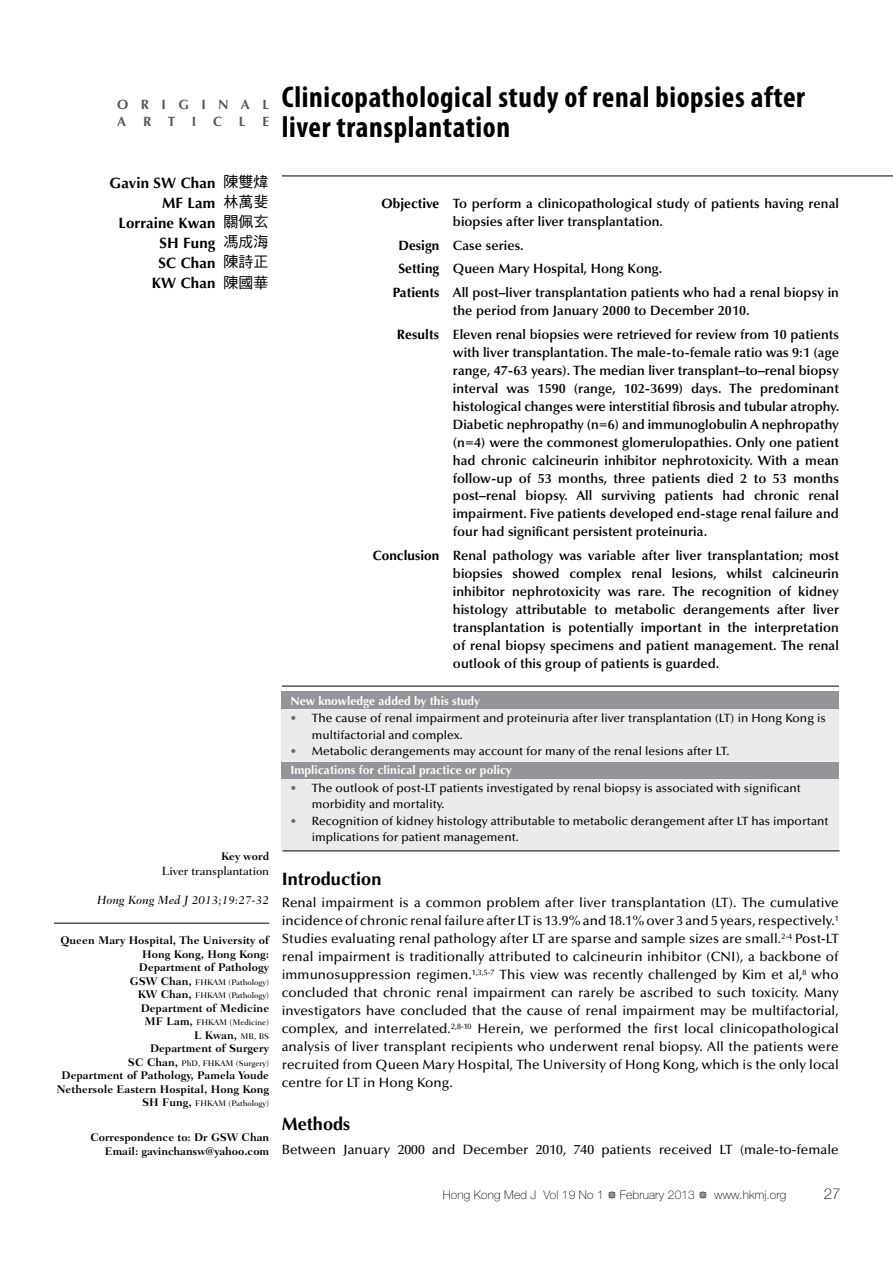
<style>
.page{position:relative;width:893px;height:1263px;background:#fff}
.page>*{position:absolute;margin:0;border:0;box-sizing:border-box;transform-origin:0 0}
.t1{font:700 condensed 30px/30px "Myriad Pro";letter-spacing:.02em;color:#000}
.t2{font:700 18px "Optima";letter-spacing:.005em;color:#000}
.t3{font:700 15px/20.1px "Optima";letter-spacing:.01em;color:#000;text-align:right}
.t4{font:15px/20.1px "DF Hei HK W5";color:#000;text-align:justify}
.t5{font:100 15px "Helvetica Neue";color:#000}
.t6{font:600 13.5px/18px "Optima";letter-spacing:.005em;color:#000}
.t7{font:500 13.5px/18px "Optima";letter-spacing:.005em;color:#000;text-align:justify}
.t8{font:700 13.5px/16.2px "Optima";letter-spacing:.92em;color:#58595b}
.t9{font:500 12px/16.5px "Optima";letter-spacing:.005em;color:#000}
.t10{font:100 12px "Helvetica Neue";letter-spacing:.01em;color:#000}
.t11{font:700 12px "Optima";letter-spacing:.005em;color:#fff}
.t12{font:italic 500 12px "Fairfield LH";color:#000}
.t13{font:500 12px "Fairfield LH";letter-spacing:-.005em;color:#000}
.t14{font:700 11.25px/13.5px "Fairfield LH";letter-spacing:.005em;color:#000;text-align:right}
.t15{font:500 8.25px/13.5px "Fairfield LH";letter-spacing:.005em;color:#000;text-align:right}
.s1{font-weight:700;font-size:11.25px}
.s2{font-weight:500;font-size:8.25px}
.s3{font-weight:700}
.s4{color:#6d6e71}
.s5{font-weight:700;color:#fff}
.s6{font-family:"Type Embellishments One Let Plain";font-weight:400}
</style>
<div class="page">
<hr style="left:282px;top:176px;width:611px;height:1px;background:#000">
<hr style="left:54px;top:923px;width:215px;height:1px;background:#000">
<hr style="left:282px;top:686px;width:557px;height:1px;background:#000">
<div style="left:282px;top:692px;width:557px;height:159px;background:#ebebec"></div>
<div style="left:282px;top:692px;width:557px;height:17px;background:#939598"></div>
<hr style="left:283px;top:851px;width:557px;height:1px;background:#000">
<div style="left:282px;top:762px;width:557px;height:17px;background:#939598"></div>
<hr style="left:282px;top:761px;width:557px;height:1px;background:#fff">
<p class="t8" style="left:117px;top:97px;width:153px">ORIGINAL<br>ARTICLE</p>
<h1 class="t1" style="left:282px;top:81px;width:525px">Clinicopathological study of renal biopsies after liver transplantation</h1>
<p class="t3" style="left:110px;top:173px;width:107px">Gavin SW Chan<br>MF Lam<br>Lorraine Kwan<br>SH Fung<br>SC Chan<br>KW Chan</p>
<p class="t4" style="left:223px;top:171px;width:46px">陳雙煒林萬斐關佩玄馮成海陳詩正陳國華</p>
<p class="t14" style="left:221px;top:850px;width:50px">Key word</p>
<p class="t13" style="left:162px;top:864px;width:109px">Liver transplantation</p>
<p class="t12" style="left:97px;top:893px;width:174px">Hong Kong Med J 2013;19:27-32</p>
<p class="t14" style="left:139px;top:934px;width:132px;text-align:justify;text-indent:-79px">Queen Mary Hospital, The University of Hong Kong, Hong Kong:<br>Department of Pathology</p>
<p class="t15" style="left:130px;top:975px;width:141px"><span class="s1">GSW Chan,</span> FHKAM (Pathology)<br><span class="s1">KW Chan,</span> FHKAM (Pathology)</p>
<p class="t14" style="left:141px;top:1001px;width:130px">Department of Medicine</p>
<p class="t15" style="left:145px;top:1016px;width:126px"><span class="s1">MF Lam,</span> FHKAM (Medicine)</p>
<p class="t14" style="left:150px;top:1028px;width:121px">L Kwan, <span class="s2">MB, BS<br></span>Department of Surgery</p>
<p class="t15" style="left:128px;top:1056px;width:143px"><span class="s1">SC Chan,</span> PhD, FHKAM (Surgery)</p>
<p class="t14" style="left:56px;top:1069px;width:214px;text-align:center">Department of Pathology, Pamela Youde<br>Nethersole Eastern Hospital, Hong Kong</p>
<p class="t15" style="left:142px;top:1097px;width:129px"><span class="s1">SH Fung,</span> FHKAM (Pathology)</p>
<p class="t14" style="left:90px;top:1131px;width:180px">Correspondence to: Dr GSW Chan<br>Email: gavinchansw@yahoo.com</p>
<p class="t6" style="left:453px;top:195px;width:388px;text-indent:-71px"><span class="s3">Objective</span> To perform a clinicopathological study of patients having renal biopsies after liver transplantation.</p>
<p class="t6" style="left:398px;top:236px;width:127px"><span class="s3">Design</span> Case series.</p>
<p class="t6" style="left:398px;top:260px;width:266px"><span class="s3">Setting</span> Queen Mary Hospital, Hong Kong.</p>
<p class="t6" style="left:393px;top:284px;width:447px"><span class="s3">Patients</span> All post–liver transplantation patients who had a renal biopsy in</p>
<p class="t6" style="left:397px;top:299px;width:444px;line-height:23.5px;text-indent:56px">the period from January 2000 to December 2010.<br><span class="s3">Results</span> Eleven renal biopsies were retrieved for review from 10 patients</p>
<p class="t6" style="left:453px;top:343px;width:388px;text-align:justify">with liver transplantation. The male-to-female ratio was 9:1 (age range, 47-63 years). The median liver transplant–to–renal biopsy interval was 1590 (range, 102-3699) days. The predominant histological changes were interstitial fibrosis and tubular atrophy.<br>Diabetic nephropathy (n=6) and immunoglobulin A nephropathy (n=4) were the commonest glomerulopathies. Only one patient had chronic calcineurin inhibitor nephrotoxicity. With a mean follow-up of 53 months, three patients died 2 to 53 months post–renal biopsy. All surviving patients had chronic renal impairment. Five patients developed end-stage renal failure and four had significant persistent proteinuria.</p>
<p class="t6" style="left:453px;top:547px;width:388px;text-align:justify;text-indent:-80px"><span class="s3">Conclusion</span> Renal pathology was variable after liver transplantation; most biopsies showed complex renal lesions, whilst calcineurin inhibitor nephrotoxicity was rare. The recognition of kidney histology attributable to metabolic derangements after liver transplantation is potentially important in the interpretation of renal biopsy specimens and patient management. The renal outlook of this group of patients is guarded.</p>
<p class="t11" style="left:290px;top:693px;width:191px">New knowledge added by this study</p>
<p class="t9" style="left:312px;top:710px;width:516px;text-indent:-21px"><span class="s4">•</span> The cause of renal impairment and proteinuria after liver transplantation (LT) in Hong Kong is multifactorial and complex.</p>
<p class="t9" style="left:290px;top:742px;width:440px;line-height:18.6px"><span class="s4">•</span> Metabolic derangements may account for many of the renal lesions after LT.<br><span class="s5">Implications for clinical practice or policy</span></p>
<p class="t9" style="left:312px;top:780px;width:491px;text-indent:-21px"><span class="s4">•</span> The outlook of post-LT patients investigated by renal biopsy is associated with significant morbidity and mortality.</p>
<p class="t9" style="left:312px;top:813px;width:518px;text-indent:-21px"><span class="s4">•</span> Recognition of kidney histology attributable to metabolic derangement after LT has important implications for patient management.</p>
<h2 class="t2" style="left:282px;top:868px;width:101px">Introduction</h2>
<p class="t7" style="left:282px;top:894px;width:559px">Renal impairment is a common problem after liver transplantation (LT). The cumulative incidence of chronic renal failure after LT is 13.9% and 18.1% over 3 and 5 years, respectively.<sup>1<br></sup>Studies evaluating renal pathology after LT are sparse and sample sizes are small.<sup>2-4</sup> Post-LT renal impairment is traditionally attributed to calcineurin inhibitor (CNI), a backbone of immunosuppression regimen.<sup>1,3,5-7</sup> This view was recently challenged by Kim et al,<sup>8</sup> who concluded that chronic renal impairment can rarely be ascribed to such toxicity. Many investigators have concluded that the cause of renal impairment may be multifactorial, complex, and interrelated.<sup>2,8-10</sup> Herein, we performed the first local clinicopathological analysis of liver transplant recipients who underwent renal biopsy. All the patients were recruited from Queen Mary Hospital, The University of Hong Kong, which is the only local centre for LT in Hong Kong.</p>
<h2 class="t2" style="left:282px;top:1113px;width:70px">Methods</h2>
<p class="t7" style="left:282px;top:1141px;width:558px">Between January 2000 and December 2010, 740 patients received LT (male-to-female</p>
<p class="t10" style="left:443px;top:1188px;width:345px">Hong Kong Med J Vol 19 No 1 <span class="s6">#</span> February 2013 <span class="s6">#</span> www.hkmj.org</p>
<p class="t5" style="left:824px;top:1186px;width:18px">27</p>
</div>
